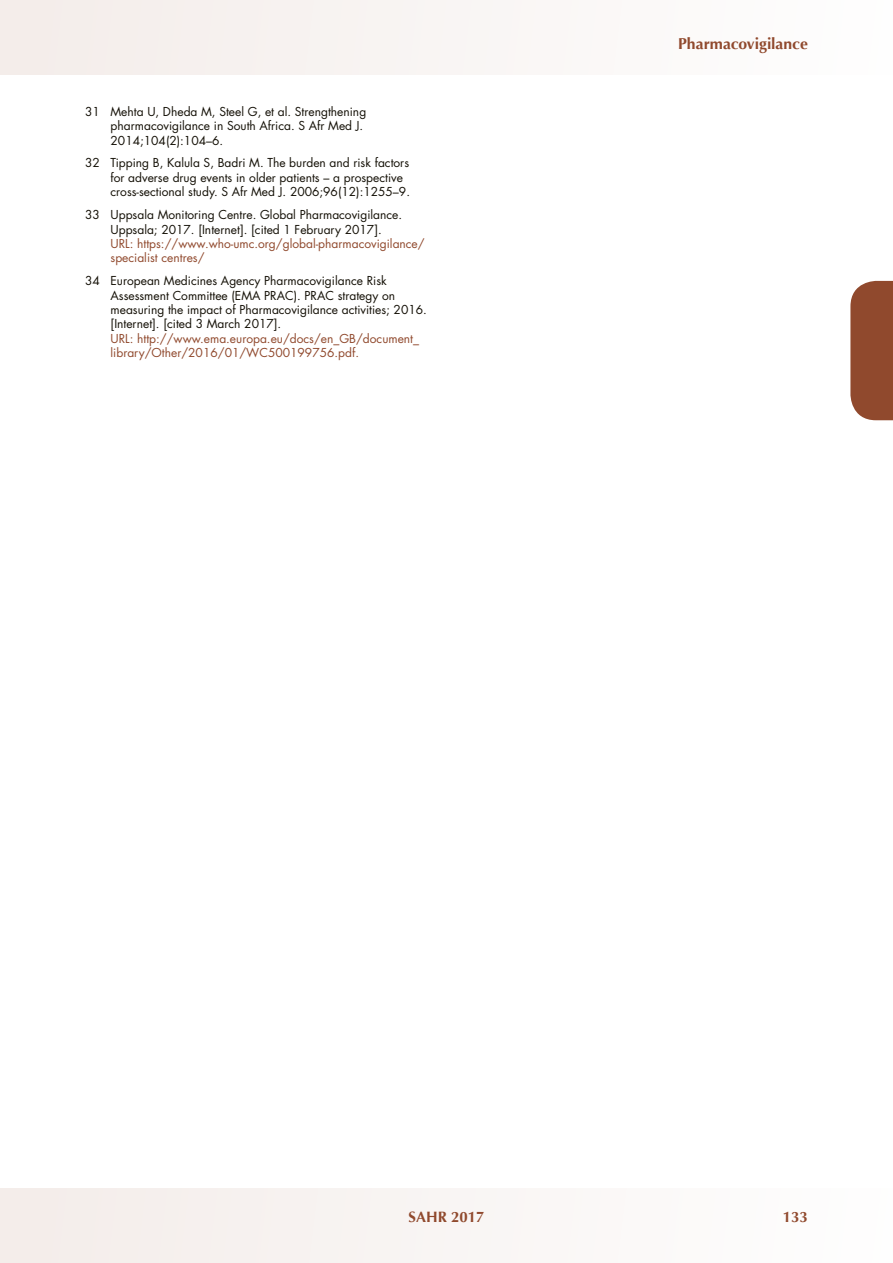
<style>
.page{position:relative;width:893px;height:1263px;background:#fff}
.page>*{position:absolute;margin:0;border:0;box-sizing:border-box;transform-origin:0 0}
.t1{font:700 15.75px "Optima";color:#90492d}
.t2{font:700 15px "Optima";color:#90492d}
.t3{font:12px/14.4px "Futura";color:#141006}
.t4{font:12px/14.4px "Futura";color:#90492d}
</style>
<div class="page">
<div style="left:0;top:0;width:893px;height:74px;background:#f9f5f4"></div>
<div style="left:850px;top:281px;width:43px;height:139px;background:#90492d"></div>
<div style="left:0;top:1188px;width:893px;height:75px;background:#f9f5f4"></div>
<p class="t3" style="left:111px;top:104px;width:257px;text-indent:-26px">31 Mehta U, Dheda M, Steel G, et al. Strengthening pharmacovigilance in South Africa. S Afr Med J.<br>2014;104(2):104–6.</p>
<p class="t3" style="left:111px;top:156px;width:301px;text-indent:-26px">32 Tipping B, Kalula S, Badri M. The burden and risk factors for adverse drug events in older patients – a prospective cross-sectional study. S Afr Med J. 2006;96(12):1255–9.</p>
<p class="t3" style="left:85px;top:207px;width:319px;text-align:center">33 Uppsala Monitoring Centre. Global Pharmacovigilance.<br>Uppsala; 2017. [Internet]. [cited 1 February 2017].</p>
<p class="t4" style="left:111px;top:236px;width:316px">URL: https://www.who-umc.org/global-pharmacovigilance/ specialist centres/</p>
<p class="t3" style="left:111px;top:273px;width:318px;text-indent:-26px">34 European Medicines Agency Pharmacovigilance Risk Assessment Committee (EMA PRAC). PRAC strategy on measuring the impact of Pharmacovigilance activities; 2016. [Internet]. [cited 3 March 2017].</p>
<p class="t4" style="left:111px;top:331px;width:310px">URL: http://www.ema.europa.eu/docs/en_GB/document_ library/Other/2016/01/WC500199756.pdf.</p>
<h1 class="t1" style="left:678px;top:34px;width:131px">Pharmacovigilance</h1>
<p class="t2" style="left:409px;top:1208px;width:77px">SAHR 2017</p>
<p class="t2" style="left:783px;top:1208px;width:27px">133</p>
</div>
